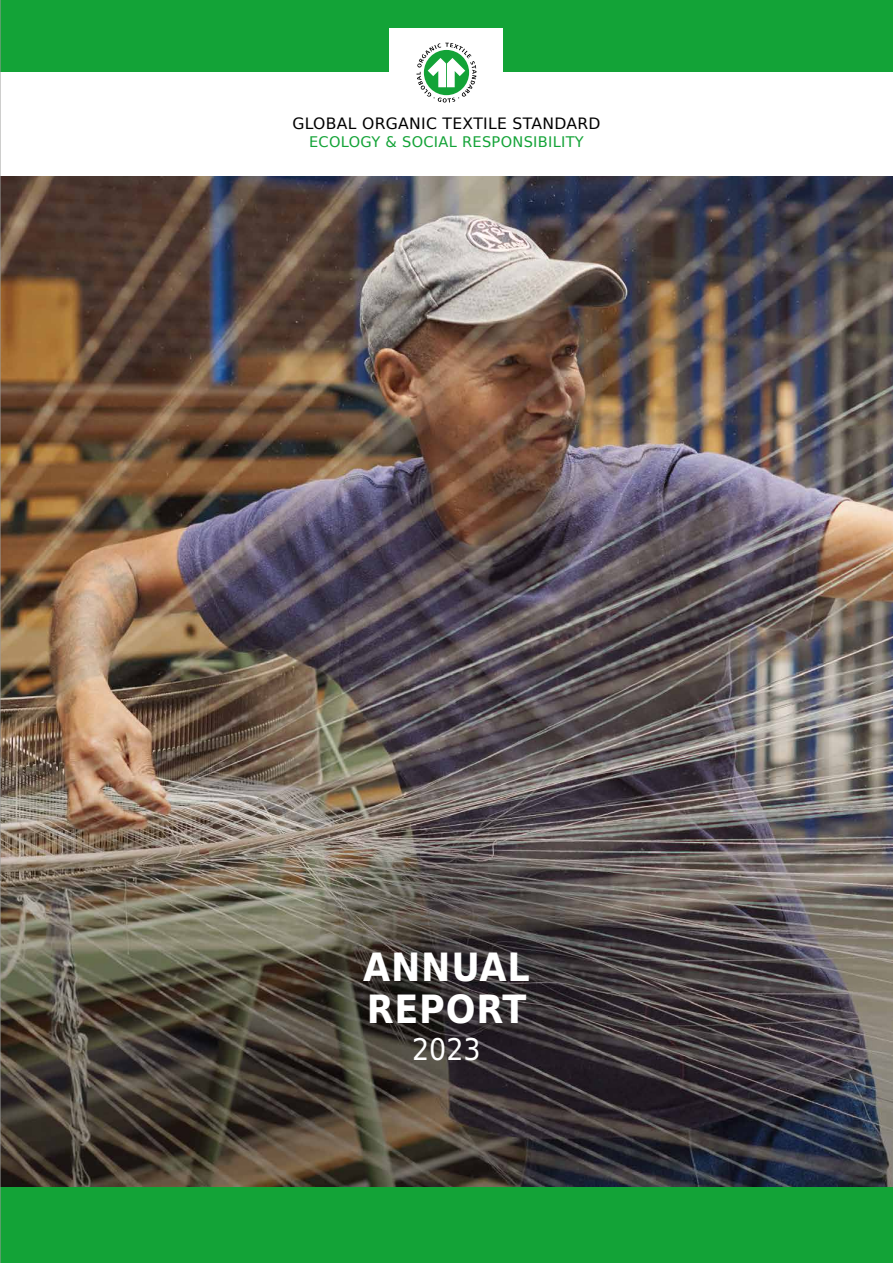
<style>
.page{position:relative;width:893px;height:1263px;background:#13a337}
.page>*{position:absolute;margin:0;border:0;box-sizing:border-box;transform-origin:0 0}
.t1{font:700 39px/42px "DejaVu Sans Condensed";letter-spacing:.02em;color:#fff}
.t2{font:30px "DejaVu Sans Condensed";color:#fff}
.t3{font:15.6px "DejaVu Sans";letter-spacing:.02em;color:#000}
.t4{font:14.55px "DejaVu Sans";letter-spacing:.02em;color:#13a337}
</style>
<div class="page">
<img style="left:1px;top:176px;width:892px;height:1010px">
<div style="left:0;top:73px;width:893px;height:103px;background:#fff"></div>
<div style="left:390px;top:28px;width:113px;height:90px;background:#fff"></div>
<svg style="left:416px;top:43px;width:60px;height:59px"></svg>
<hr style="left:0;top:0;width:1px;height:1263px;background:#9d9d9c">
<p class="t3" style="left:292px;top:110px;width:310px">GLOBAL ORGANIC TEXTILE STANDARD</p>
<p class="t4" style="left:309px;top:129px;width:276px">ECOLOGY &amp; SOCIAL RESPONSIBILITY</p>
<h1 class="t1" style="left:363px;top:945px;width:168px">ANNUAL<br>REPORT</h1>
<h2 class="t2" style="left:412px;top:1023px;width:70px">2023</h2>
</div>
